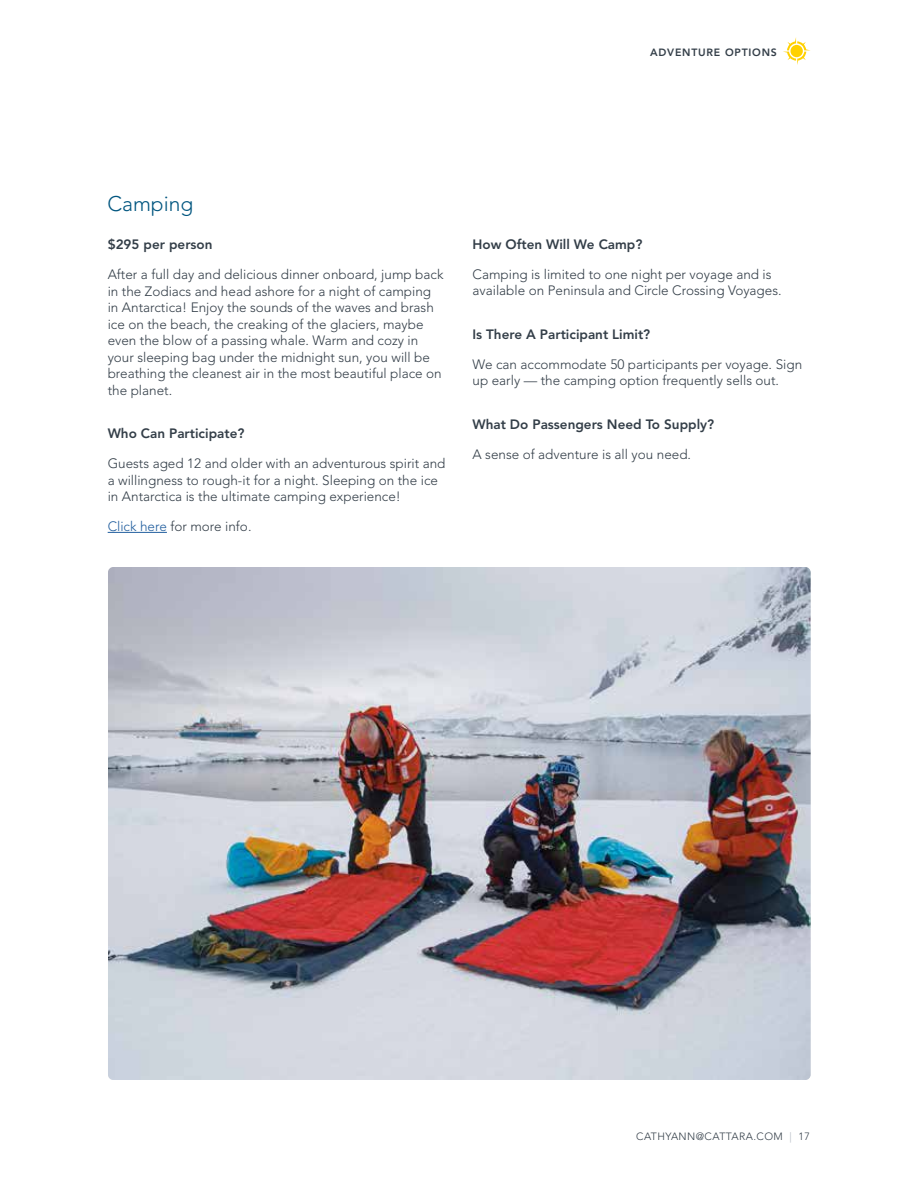
<style>
.page{position:relative;width:918px;height:1188px;background:#fff}
.page>*{position:absolute;margin:0;border:0;box-sizing:border-box;transform-origin:0 0}
.t1{font:300 21px "Avenir LT Std";color:#00557f}
.t2{font:300 13.5px/16.5px "Avenir LT Std";color:#333e48}
.t3{font:800 13.5px "Avenir LT Std";color:#333e48}
.t4{font:300 10.5px "Avenir LT Std";letter-spacing:.04em;color:#333e48}
.t5{font:800 10.5px "Avenir LT Std";letter-spacing:.075em;color:#333e48}
.s1{color:#215e9e}
.s2{color:#afb5bf}
</style>
<div class="page">
<svg style="left:783px;top:37px;width:28px;height:28px"></svg>
<img style="left:108px;top:567px;width:703px;height:513px">
<hr style="left:108px;top:532px;width:59px;height:1px;background:#215e9e">
<p class="t5" style="left:650px;top:46px;width:128px">ADVENTURE OPTIONS</p>
<h1 class="t1" style="left:107px;top:191px;width:87px">Camping</h1>
<p class="t3" style="left:108px;top:236px;width:106px">$295 per person</p>
<p class="t2" style="left:108px;top:266px;width:337px">After a full day and delicious dinner onboard, jump back in the Zodiacs and head ashore for a night of camping in Antarctica! Enjoy the sounds of the waves and brash ice on the beach, the creaking of the glaciers, maybe even the blow of a passing whale. Warm and cozy in your sleeping bag under the midnight sun, you will be breathing the cleanest air in the most beautiful place on the planet.</p>
<p class="t3" style="left:108px;top:425px;width:138px">Who Can Participate?</p>
<p class="t2" style="left:108px;top:455px;width:339px">Guests aged 12 and older with an adventurous spirit and a willingness to rough-it for a night. Sleeping on the ice in Antarctica is the ultimate camping experience!</p>
<p class="t2" style="left:108px;top:518px;width:145px"><span class="s1">Click here</span> for more info.</p>
<p class="t3" style="left:473px;top:236px;width:171px">How Often Will We Camp?</p>
<p class="t2" style="left:473px;top:266px;width:311px">Camping is limited to one night per voyage and is available on Peninsula and Circle Crossing Voyages.</p>
<p class="t3" style="left:473px;top:326px;width:179px">Is There A Participant Limit?</p>
<p class="t2" style="left:473px;top:356px;width:331px">We can accommodate 50 participants per voyage. Sign up early — the camping option frequently sells out.</p>
<p class="t3" style="left:473px;top:416px;width:243px">What Do Passengers Need To Supply?</p>
<p class="t2" style="left:473px;top:446px;width:220px">A sense of adventure is all you need.</p>
<p class="t4" style="left:636px;top:1130px;width:175px">CATHYANN@CATTARA.COM <span class="s2">|</span> 17</p>
</div>
